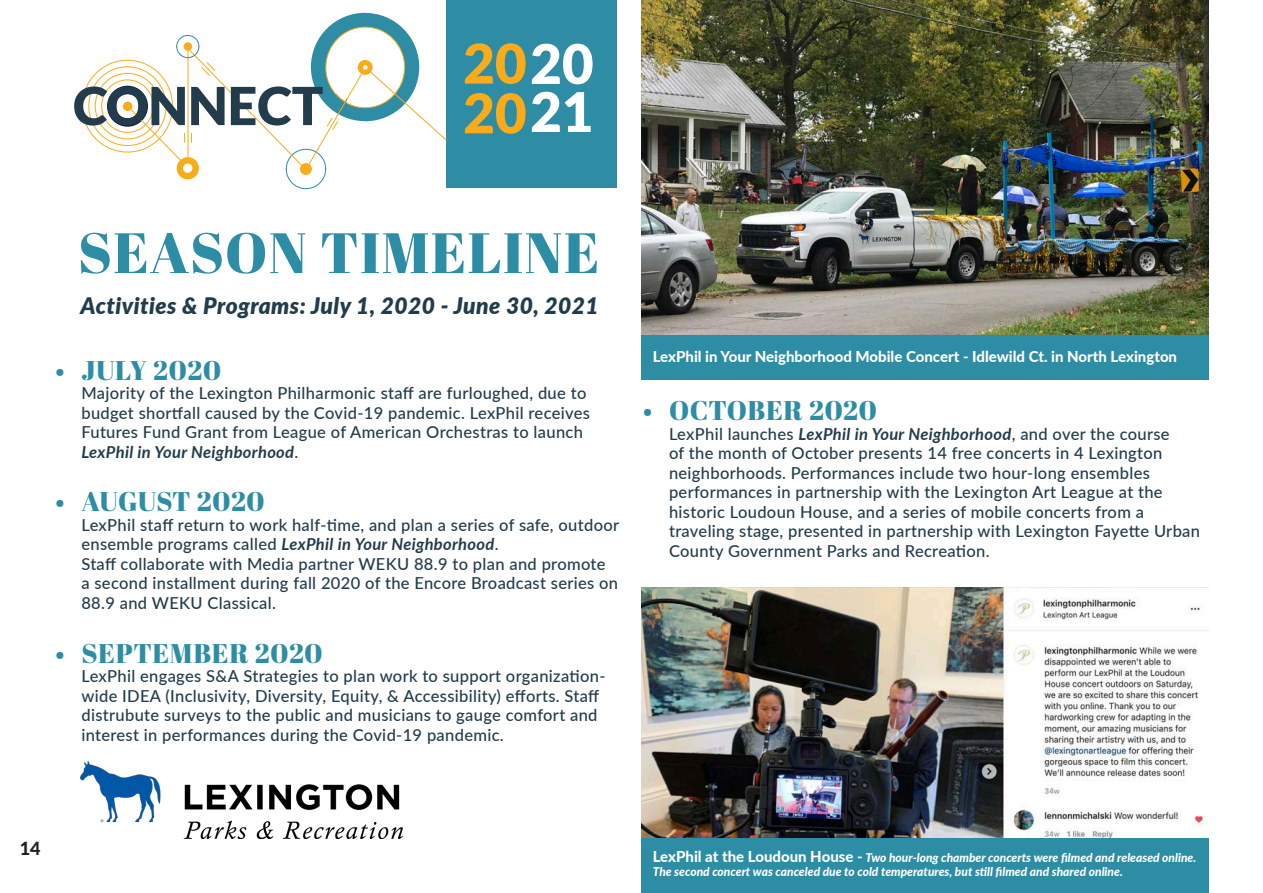
<style>
.page{position:relative;width:1263px;height:893px;background:#fff}
.page>*{position:absolute;margin:0;border:0;box-sizing:border-box;transform-origin:0 0}
.Small_header{font:56.85px "Abril Fatface";letter-spacing:.025em;color:#2d8da5}
.t1{font:27px "Abril Fatface";letter-spacing:.025em;color:#2d8da5}
.Normal_text_black{font:italic 900 22.8px "Lato";letter-spacing:.02em;color:#223c4b}
.t2{font:800 18px "Lato";color:#231f20}
.t3{font:500 16.5px/19.5px "Lato";letter-spacing:.02em;color:#223c4b}
.t4{font:800 15px "Lato";color:#fff}
.t5{font:italic 800 12px/14.4px "Lato";color:#fff}
.s1{font-weight:700;font-style:italic}
.s2{font-style:normal;font-size:15px}
</style>
<div class="page">
<div style="left:446px;top:0;width:171px;height:188px;background:#2e8ca4"></div>
<div style="left:311px;top:13px;width:108px;height:108px;background:#2e8ca4;border-radius:54px"></div>
<div style="left:286px;top:149px;width:40px;height:40px;border:1px solid #2e8ca4;border-radius:20px"></div>
<div style="left:300px;top:163px;width:12px;height:12px;background:#faab1a;border-radius:6px"></div>
<svg style="left:177px;top:157px;width:22px;height:22px"></svg>
<svg style="left:532px;top:44px;width:60px;height:40px"></svg>
<svg style="left:532px;top:92px;width:59px;height:40px"></svg>
<svg style="left:465px;top:43px;width:60px;height:41px"></svg>
<svg style="left:465px;top:93px;width:60px;height:41px"></svg>
<svg style="left:74px;top:26px;width:373px;height:145px"></svg>
<img style="left:642px;top:0;width:567px;height:336px">
<img style="left:642px;top:587px;width:567px;height:252px">
<div style="left:642px;top:336px;width:567px;height:44px;background:#2d8da5"></div>
<div style="left:642px;top:839px;width:567px;height:54px;background:#2d8da5"></div>
<img style="left:81px;top:761px;width:321px;height:78px">
<p class="Small_header" style="left:78px;top:213px;width:523px">SEASON TIMELINE</p>
<p class="Normal_text_black" style="left:81px;top:288px;width:520px">Activities &amp; Programs: July 1, 2020 - June 30, 2021</p>
<p class="t1" style="left:54px;top:351px;width:168px">• JULY 2020</p>
<p class="t3" style="left:81px;top:383px;width:510px">Majority of the Lexington Philharmonic staff are furloughed, due to budget shortfall caused by the Covid-19 pandemic. LexPhil receives Futures Fund Grant from League of American Orchestras to launch <span class="s1">LexPhil in Your Neighborhood</span>.</p>
<p class="t1" style="left:54px;top:483px;width:212px">• AUGUST 2020</p>
<p class="t3" style="left:81px;top:514px;width:539px">LexPhil staff return to work half-time, and plan a series of safe, outdoor ensemble programs called <span class="s1">LexPhil in Your Neighborhood</span>.<br>Staff collaborate with Media partner WEKU 88.9 to plan and promote<br>a second installment during fall 2020 of the Encore Broadcast series on 88.9 and WEKU Classical.</p>
<p class="t1" style="left:54px;top:634px;width:270px">• SEPTEMBER 2020</p>
<p class="t3" style="left:81px;top:665px;width:526px">LexPhil engages S&amp;A Strategies to plan work to support organization&shy;wide IDEA (Inclusivity, Diversity, Equity, &amp; Accessibility) efforts. Staff distrubute surveys to the public and musicians to gauge comfort and interest in performances during the Covid-19 pandemic.</p>
<p class="t4" style="left:653px;top:345px;width:526px">LexPhil in Your Neighborhood Mobile Concert - Idlewild Ct. in North Lexington</p>
<p class="t1" style="left:642px;top:392px;width:236px">• OCTOBER 2020</p>
<p class="t3" style="left:669px;top:423px;width:532px">LexPhil launches <span class="s1">LexPhil in Your Neighborhood</span>, and over the course<br>of the month of October presents 14 free concerts in 4 Lexington neighborhoods. Performances include two hour-long ensembles performances in partnership with the Lexington Art League at the historic Loudoun House, and a series of mobile concerts from a traveling stage, presented in partnership with Lexington Fayette Urban County Government Parks and Recreation.</p>
<p class="t2" style="left:20px;top:835px;width:22px">14</p>
<p class="t5" style="left:653px;top:850px;width:545px"><span class="s2">LexPhil at the Loudoun House -</span> Two hour-long chamber concerts were filmed and released online.<br>The second concert was canceled due to cold temperatures, but still filmed and shared online.</p>
</div>
